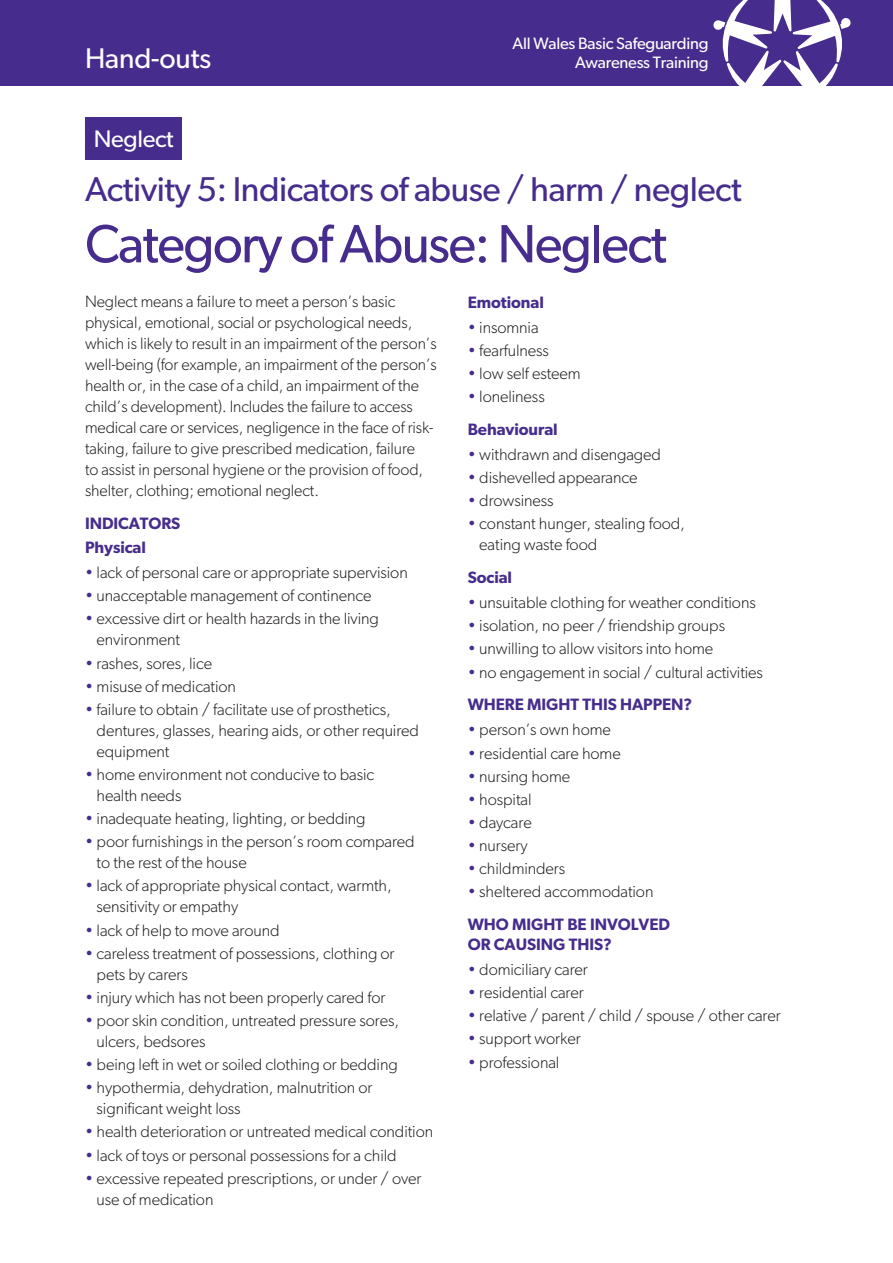
<style>
.page{position:relative;width:893px;height:1263px;background:#fff}
.page>*{position:absolute;margin:0;border:0;box-sizing:border-box;transform-origin:0 0}
.t1{font:54px "Gibson";letter-spacing:-.03em;color:#462d8d}
.t2{font:34.5px "Gibson";letter-spacing:-.015em;color:#462d8d}
.t3{font:28.5px "Gibson";letter-spacing:-.005em;color:#fff}
.t4{font:24px "Gibson";letter-spacing:-.015em;color:#fff}
.t5{font:300 16.5px/21px "Gibson";letter-spacing:-.005em;color:#231f20}
.t6{font:600 16.5px/24px "Gibson";letter-spacing:-.005em;color:#462d8d}
.t7{font:16.5px "Gibson";letter-spacing:-.015em;color:#fff}
.s1{color:#462d8d}
.s2{font-weight:300}
.s3{font-weight:300;color:#231f20}
.s4{font-weight:600;color:#462d8d}
</style>
<div class="page">
<div style="left:85px;top:117px;width:96px;height:43px;background:#462d8d"></div>
<div style="left:0;top:0;width:893px;height:85px;background:#462d8d"></div>
<svg style="left:713px;top:0;width:138px;height:85px"></svg>
<p class="t7" style="left:513px;top:33px;width:197px">All Wales Basic Safeguarding</p>
<h3 class="t3" style="left:85px;top:41px;width:128px">Hand-outs</h3>
<p class="t7" style="left:575px;top:53px;width:135px">Awareness Training</p>
<h3 class="t4" style="left:94px;top:124px;width:81px">Neglect</h3>
<h2 class="t2" style="left:85px;top:168px;width:658px">Activity 5: Indicators of abuse / harm / neglect</h2>
<h1 class="t1" style="left:85px;top:211px;width:583px">Category of Abuse: Neglect</h1>
<p class="t5" style="left:85px;top:291px;width:353px">Neglect means a failure to meet a person’s basic physical, emotional, social or psychological needs, which is likely to result in an impairment of the person’s well-being (for example, an impairment of the person’s health or, in the case of a child, an impairment of the child’s development). Includes the failure to access medical care or services, negligence in the face of risk&shy;taking, failure to give prescribed medication, failure<br>to assist in personal hygiene or the provision of food, shelter, clothing; emotional neglect.</p>
<p class="t6" style="left:85px;top:511px;width:97px">INDICATORS<br>Physical</p>
<p class="t5" style="left:85px;top:562px;width:324px"><span class="s1">•</span> lack of personal care or appropriate supervision</p>
<p class="t5" style="left:85px;top:585px;width:288px"><span class="s1">•</span> unacceptable management of continence</p>
<p class="t5" style="left:97px;top:608px;width:284px;text-indent:-12px"><span class="s1">•</span> excessive dirt or health hazards in the living environment</p>
<p class="t5" style="left:85px;top:652px;width:129px"><span class="s1">•</span> rashes, sores, lice</p>
<p class="t5" style="left:85px;top:675px;width:152px"><span class="s1">•</span> misuse of medication</p>
<p class="t5" style="left:97px;top:698px;width:324px;text-indent:-12px"><span class="s1">•</span> failure to obtain / facilitate use of prosthetics, dentures, glasses, hearing aids, or other required equipment</p>
<p class="t5" style="left:97px;top:764px;width:279px;text-indent:-12px"><span class="s1">•</span> home environment not conducive to basic health needs</p>
<p class="t5" style="left:85px;top:808px;width:282px"><span class="s1">•</span> inadequate heating, lighting, or bedding</p>
<p class="t5" style="left:97px;top:831px;width:320px;text-indent:-12px"><span class="s1">•</span> poor furnishings in the person’s room compared to the rest of the house</p>
<p class="t5" style="left:97px;top:875px;width:297px;text-indent:-12px"><span class="s1">•</span> lack of appropriate physical contact, warmth, sensitivity or empathy</p>
<p class="t5" style="left:85px;top:919px;width:196px"><span class="s1">•</span> lack of help to move around</p>
<p class="t5" style="left:97px;top:942px;width:299px;text-indent:-12px"><span class="s1">•</span> careless treatment of possessions, clothing or pets by carers</p>
<p class="t5" style="left:85px;top:986px;width:302px"><span class="s1">•</span> injury which has not been properly cared for</p>
<p class="t5" style="left:97px;top:1010px;width:304px;text-indent:-12px"><span class="s1">•</span> poor skin condition, untreated pressure sores, ulcers, bedsores</p>
<p class="t5" style="left:85px;top:1054px;width:314px"><span class="s1">•</span> being left in wet or soiled clothing or bedding</p>
<p class="t5" style="left:97px;top:1077px;width:277px;text-indent:-12px"><span class="s1">•</span> hypothermia, dehydration, malnutrition or significant weight loss</p>
<p class="t5" style="left:85px;top:1121px;width:350px"><span class="s1">•</span> health deterioration or untreated medical condition</p>
<p class="t5" style="left:85px;top:1144px;width:313px"><span class="s1">•</span> lack of toys or personal possessions for a child</p>
<p class="t5" style="left:97px;top:1167px;width:326px;text-indent:-12px"><span class="s1">•</span> excessive repeated prescriptions, or under / over use of medication</p>
<p class="t6" style="left:468px;top:289px;width:78px">Emotional</p>
<p class="t5" style="left:468px;top:316px;width:72px"><span class="s1">•</span> insomnia</p>
<p class="t5" style="left:468px;top:339px;width:83px"><span class="s1">•</span> fearfulness</p>
<p class="t5" style="left:468px;top:363px;width:114px"><span class="s1">•</span> low self esteem</p>
<p class="t6" style="left:468px;top:380px;width:91px;line-height:32.5px"><span class="s2">•</span> <span class="s3">loneliness<br></span>Behavioural</p>
<p class="t5" style="left:468px;top:444px;width:195px"><span class="s1">•</span> withdrawn and disengaged</p>
<p class="t5" style="left:468px;top:467px;width:171px"><span class="s1">•</span> dishevelled appearance</p>
<p class="t5" style="left:468px;top:490px;width:87px"><span class="s1">•</span> drowsiness</p>
<p class="t5" style="left:479px;top:513px;width:207px;text-indent:-12px"><span class="s1">•</span> constant hunger, stealing food, eating waste food</p>
<p class="t6" style="left:468px;top:565px;width:46px">Social</p>
<p class="t5" style="left:468px;top:592px;width:290px"><span class="s1">•</span> unsuitable clothing for weather conditions</p>
<p class="t5" style="left:468px;top:615px;width:259px"><span class="s1">•</span> isolation, no peer / friendship groups</p>
<p class="t5" style="left:468px;top:638px;width:247px"><span class="s1">•</span> unwilling to allow visitors into home</p>
<p class="t5" style="left:468px;top:655px;width:297px;line-height:32.5px"><span class="s1">•</span> no engagement in social / cultural activities<br><span class="s4">WHERE MIGHT THIS HAPPEN?</span></p>
<p class="t5" style="left:468px;top:719px;width:145px"><span class="s1">•</span> person’s own home</p>
<p class="t5" style="left:468px;top:742px;width:155px"><span class="s1">•</span> residential care home</p>
<p class="t5" style="left:468px;top:765px;width:104px"><span class="s1">•</span> nursing home</p>
<p class="t5" style="left:468px;top:788px;width:65px"><span class="s1">•</span> hospital</p>
<p class="t5" style="left:468px;top:811px;width:66px"><span class="s1">•</span> daycare</p>
<p class="t5" style="left:468px;top:835px;width:61px"><span class="s1">•</span> nursery</p>
<p class="t5" style="left:468px;top:858px;width:99px"><span class="s1">•</span> childminders</p>
<p class="t5" style="left:468px;top:875px;width:204px;line-height:32.5px"><span class="s1">•</span> sheltered accommodation<br><span class="s4">WHO MIGHT BE INVOLVED</span></p>
<p class="t6" style="left:468px;top:932px;width:146px">OR CAUSING THIS?</p>
<p class="t5" style="left:468px;top:958px;width:122px"><span class="s1">•</span> domiciliary carer</p>
<p class="t5" style="left:468px;top:982px;width:118px"><span class="s1">•</span> residential carer</p>
<p class="t5" style="left:468px;top:1005px;width:314px"><span class="s1">•</span> relative / parent / child / spouse / other carer</p>
<p class="t5" style="left:468px;top:1028px;width:114px"><span class="s1">•</span> support worker</p>
<p class="t5" style="left:468px;top:1051px;width:93px"><span class="s1">•</span> professional</p>
</div>
